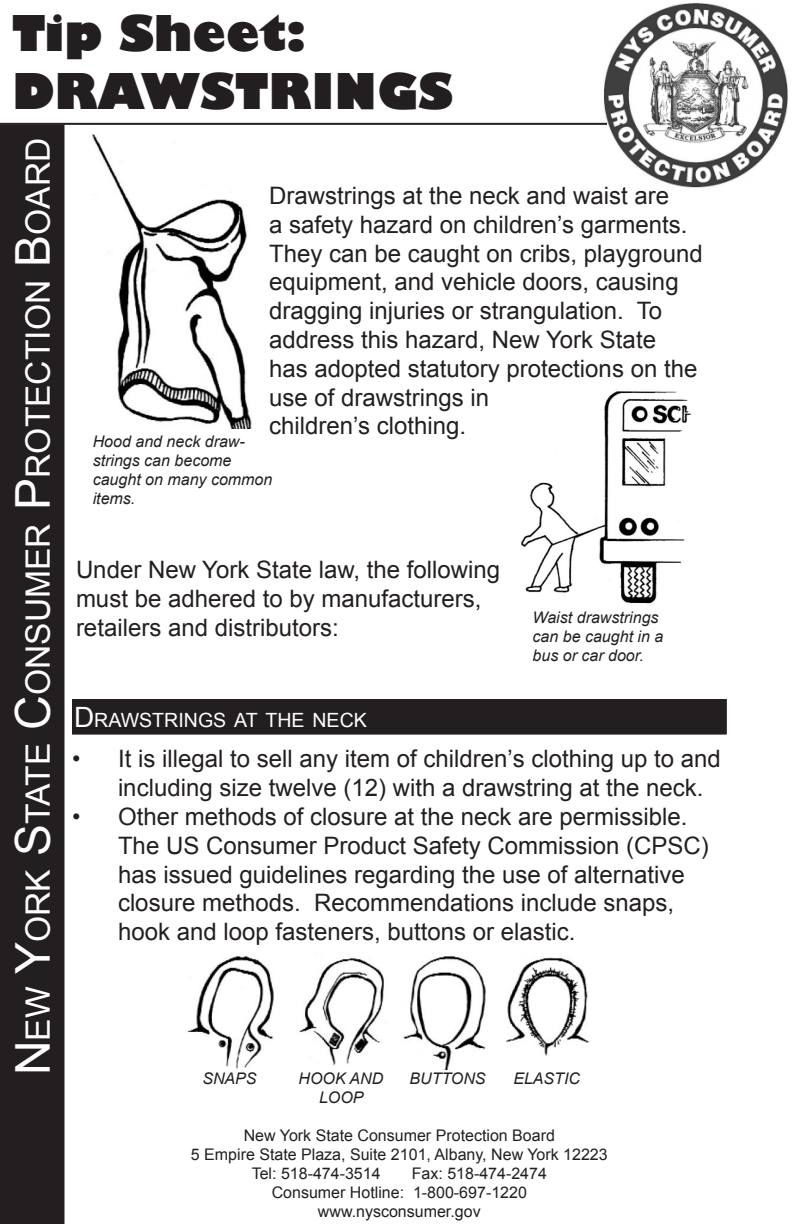
<style>
.page{position:relative;width:792px;height:1224px;background:#fff}
.page>*{position:absolute;margin:0;border:0;box-sizing:border-box;transform-origin:0 0}
.t1{font:800 48px "Gill Sans";color:#231f20}
.t2{font:33.6px "Arial";color:#fff}
.t3{font:24px/28.8px "Arial";color:#231f20}
.t4{font:19.6px "Arial";color:#fff}
.t5{font:16px "Arial";color:#231f20}
.t6{font:italic 16px/19.2px "Arial";color:#231f20}
.s1{font-size:48px}
.s2{font-size:28px}
</style>
<div class="page">
<img style="left:580px;top:3px;width:208px;height:185px">
<div style="left:73px;top:700px;width:653px;height:34px;background:#231f20"></div>
<div style="left:72px;top:699px;width:655px;height:36px;border:2px solid #231f20"></div>
<div style="left:1px;top:126px;width:63px;height:1097px;background:#231f20"></div>
<svg style="left:64px;top:516px;width:312px;height:560px"></svg>
<div style="left:0;top:124px;width:64px;height:1100px;border:2px solid #231f20"></div>
<hr style="left:0;top:123px;width:607px;height:2px;background:#231f20">
<img style="left:92px;top:134px;width:159px;height:294px">
<img style="left:521px;top:391px;width:170px;height:213px">
<img style="left:184px;top:952px;width:406px;height:120px">
<p class="t1" style="left:12px;top:3px;width:296px">Tip Sheet:</p>
<p class="t1" style="left:12px;top:61px;width:443px">DRAWSTRINGS</p>
<p class="t2" style="left:16px;top:1075px;width:935px;rotate:-90deg"><span class="s1">N</span> ew <span class="s1">Y</span>ork <span class="s1">S</span>tate <span class="s1">C</span>onsumer <span class="s1">P</span>rotection <span class="s1">B</span>oard</p>
<p class="t3" style="left:269px;top:181px;width:435px">Drawstrings at the neck and waist are<br>a safety hazard on children’s garments.<br>They can be caught on cribs, playground equipment, and vehicle doors, causing dragging injuries or strangulation. To address this hazard, New York State<br>has adopted statutory protections on the use of drawstrings in<br>children’s clothing.</p>
<p class="t6" style="left:93px;top:432px;width:181px">Hood and neck draw&shy;strings can become caught on many common items.</p>
<p class="t3" style="left:76px;top:556px;width:426px">Under New York State law, the following must be adhered to by manufacturers, retailers and distributors:</p>
<p class="t4" style="left:74px;top:707px;width:294px"><span class="s2">D</span>rawstrings at the neck</p>
<p class="t6" style="left:533px;top:608px;width:132px">Waist drawstrings can be caught in a bus or car door.</p>
<p class="t3" style="left:118px;top:745px;width:604px;text-indent:-46px">• It is illegal to sell any item of children’s clothing up to and including size twelve (12) with a drawstring at the neck.</p>
<p class="t3" style="left:118px;top:802px;width:592px;text-indent:-46px">• Other methods of closure at the neck are permissible.<br>The US Consumer Product Safety Commission (CPSC) has issued guidelines regarding the use of alternative closure methods. Recommendations include snaps, hook and loop fasteners, buttons or elastic.</p>
<p class="t6" style="left:202px;top:1069px;width:56px">SNAPS</p>
<p class="t6" style="left:299px;top:1069px;width:86px;text-align:center">HOOK AND<br>LOOP</p>
<p class="t6" style="left:409px;top:1069px;width:78px">BUTTONS</p>
<p class="t6" style="left:513px;top:1069px;width:68px">ELASTIC</p>
<p class="t5" style="left:244px;top:1125px;width:313px">New York State Consumer Protection Board</p>
<p class="t5" style="left:191px;top:1144px;width:418px">5 Empire State Plaza, Suite 2101, Albany, New York 12223</p>
<p class="t5" style="left:252px;top:1163px;width:130px">Tel: 518-474-3514</p>
<p class="t5" style="left:412px;top:1163px;width:137px">Fax: 518-474-2474</p>
<p class="t5" style="left:272px;top:1182px;width:257px">Consumer Hotline: 1-800-697-1220</p>
<p class="t5" style="left:318px;top:1201px;width:164px">www.nysconsumer.gov</p>
</div>
